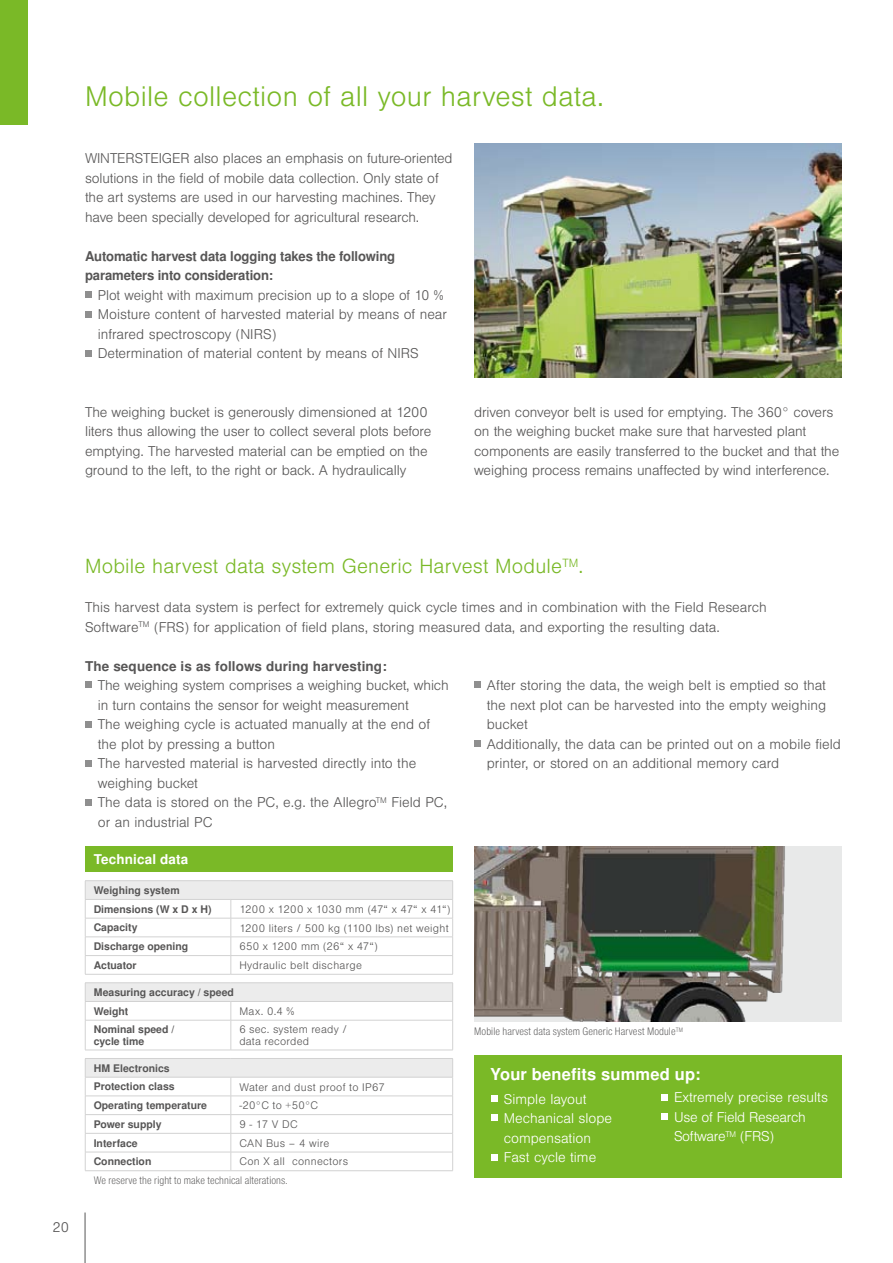
<style>
.page{position:relative;width:893px;height:1263px;background:#fff}
.page>*{position:absolute;margin:0;border:0;box-sizing:border-box;transform-origin:0 0}
.t1{font:300 27px "Nimbus San LOT";letter-spacing:.01em;color:#7ab927}
.t2{font:300 19.5px "Nimbus San LOT";letter-spacing:.01em;color:#7ab927}
.t3{font:700 16.5px "Nimbus San LOT";letter-spacing:.01em;color:#fff}
.t4{font:300 13.5px/19.5px "Nimbus San LOT";letter-spacing:-.01em;color:#575656}
.t5{font:700 13.5px/19.5px "Nimbus San LOT";letter-spacing:-.01em;color:#575656}
.t6{font:300 13.5px/19.5px "Nimbus San LOT";letter-spacing:-.02em;color:#fff}
.t7{font:300 13.5px/19.5px "Nimbus San LOT";color:#fff}
.t8{font:700 13.5px "Nimbus San LOT";letter-spacing:.01em;color:#575656}
.t9{font:700 13.5px "Nimbus San LOT";letter-spacing:.01em;color:#fff}
.t10{font:300 10.5px/12px "Nimbus San LOT";letter-spacing:.025em;color:#575656}
.t11{font:700 10.5px/18.8px "Nimbus San LOT";color:#575656}
.t12{font:10.5px "Nimbus San LOT Lig Con";letter-spacing:.01em;color:#575656}
</style>
<div class="page">
<hr style="left:85px;top:1212px;width:1px;height:51px;background:#575656">
<img style="left:474px;top:144px;width:368px;height:234px">
<div style="left:474px;top:846px;width:368px;height:176px;background:#e8e9e9"></div>
<img style="left:474px;top:846px;width:311px;height:176px">
<div style="left:0;top:0;width:27px;height:124px;background:#7ab927"></div>
<svg style="left:85px;top:682px;width:6px;height:6px"></svg>
<svg style="left:85px;top:721px;width:6px;height:6px"></svg>
<svg style="left:85px;top:760px;width:6px;height:6px"></svg>
<svg style="left:85px;top:799px;width:6px;height:6px"></svg>
<div style="left:85px;top:291px;width:6px;height:7px;background:#8f8f8f"></div>
<svg style="left:85px;top:311px;width:6px;height:6px"></svg>
<svg style="left:85px;top:350px;width:6px;height:6px"></svg>
<div style="left:85px;top:847px;width:368px;height:25px;background:#7ab927"></div>
<svg style="left:86px;top:881px;width:366px;height:196px"></svg>
<hr style="left:85px;top:918px;width:146px;height:1px;background:#d2d2d2">
<hr style="left:231px;top:918px;width:222px;height:1px;background:#d2d2d2">
<hr style="left:85px;top:936px;width:146px;height:1px;background:#d2d2d2">
<hr style="left:231px;top:936px;width:222px;height:1px;background:#d2d2d2">
<hr style="left:85px;top:955px;width:146px;height:1px;background:#d2d2d2">
<hr style="left:231px;top:955px;width:222px;height:1px;background:#d2d2d2">
<svg style="left:231px;top:900px;width:1px;height:74px"></svg>
<hr style="left:85px;top:974px;width:146px;height:1px;background:#d2d2d2">
<hr style="left:231px;top:974px;width:222px;height:1px;background:#d2d2d2">
<svg style="left:231px;top:1002px;width:1px;height:18px"></svg>
<hr style="left:85px;top:1020px;width:146px;height:1px;background:#d2d2d2">
<hr style="left:85px;top:1020px;width:1px;height:30px;background:#d2d2d2">
<hr style="left:231px;top:1020px;width:222px;height:1px;background:#d2d2d2">
<hr style="left:231px;top:1020px;width:1px;height:30px;background:#d2d2d2">
<hr style="left:452px;top:1020px;width:1px;height:30px;background:#d2d2d2">
<hr style="left:85px;top:1050px;width:146px;height:1px;background:#d2d2d2">
<hr style="left:231px;top:1050px;width:222px;height:1px;background:#d2d2d2">
<hr style="left:85px;top:1096px;width:146px;height:1px;background:#d2d2d2">
<hr style="left:231px;top:1096px;width:222px;height:1px;background:#d2d2d2">
<hr style="left:85px;top:1114px;width:146px;height:1px;background:#d2d2d2">
<hr style="left:231px;top:1114px;width:222px;height:1px;background:#d2d2d2">
<hr style="left:85px;top:1133px;width:146px;height:1px;background:#d2d2d2">
<hr style="left:231px;top:1133px;width:222px;height:1px;background:#d2d2d2">
<hr style="left:85px;top:1152px;width:146px;height:1px;background:#d2d2d2">
<hr style="left:231px;top:1152px;width:222px;height:1px;background:#d2d2d2">
<svg style="left:231px;top:1078px;width:1px;height:92px"></svg>
<hr style="left:85px;top:1170px;width:146px;height:1px;background:#d2d2d2">
<hr style="left:231px;top:1170px;width:222px;height:1px;background:#d2d2d2">
<hr style="left:85px;top:880px;width:146px;height:1px;background:#d2d2d2">
<hr style="left:231px;top:880px;width:222px;height:1px;background:#d2d2d2">
<hr style="left:85px;top:899px;width:146px;height:1px;background:#d2d2d2">
<hr style="left:231px;top:899px;width:222px;height:1px;background:#d2d2d2">
<hr style="left:85px;top:982px;width:146px;height:1px;background:#d2d2d2">
<hr style="left:231px;top:982px;width:222px;height:1px;background:#d2d2d2">
<hr style="left:85px;top:1001px;width:146px;height:1px;background:#d2d2d2">
<hr style="left:231px;top:1001px;width:222px;height:1px;background:#d2d2d2">
<hr style="left:85px;top:1058px;width:146px;height:1px;background:#d2d2d2">
<hr style="left:231px;top:1058px;width:222px;height:1px;background:#d2d2d2">
<hr style="left:85px;top:1077px;width:146px;height:1px;background:#d2d2d2">
<hr style="left:231px;top:1077px;width:222px;height:1px;background:#d2d2d2">
<svg style="left:85px;top:881px;width:1px;height:93px"></svg>
<svg style="left:452px;top:881px;width:1px;height:93px"></svg>
<svg style="left:85px;top:983px;width:1px;height:37px"></svg>
<svg style="left:452px;top:983px;width:1px;height:37px"></svg>
<svg style="left:85px;top:1059px;width:1px;height:111px"></svg>
<svg style="left:452px;top:1059px;width:1px;height:111px"></svg>
<svg style="left:474px;top:682px;width:6px;height:6px"></svg>
<div style="left:474px;top:740px;width:6px;height:7px;background:#8f8f8f"></div>
<div style="left:474px;top:1055px;width:368px;height:122px;background:#7ab927"></div>
<div style="left:491px;top:1095px;width:6px;height:7px;background:#fff"></div>
<svg style="left:491px;top:1115px;width:6px;height:6px"></svg>
<svg style="left:491px;top:1154px;width:6px;height:6px"></svg>
<div style="left:661px;top:1094px;width:7px;height:6px;background:#fff"></div>
<div style="left:661px;top:1113px;width:7px;height:7px;background:#fff"></div>
<h1 class="t1" style="left:85px;top:81px;width:520px">Mobile collection of all your harvest data.</h1>
<p class="t4" style="left:85px;top:149px;width:369px">WINTERSTEIGER also places an emphasis on future-oriented solutions in the field of mobile data collection. Only state of the art systems are used in our harvesting machines. They have been specially developed for agricultural research.</p>
<p class="t5" style="left:85px;top:247px;width:312px">Automatic harvest data logging takes the following parameters into consideration:</p>
<p class="t4" style="left:98px;top:286px;width:351px">Plot weight with maximum precision up to a slope of 10 % Moisture content of harvested material by means of near infrared spectroscopy (NIRS)<br>Determination of material content by means of NIRS</p>
<p class="t4" style="left:85px;top:403px;width:348px">The weighing bucket is generously dimensioned at 1200 liters thus allowing the user to collect several plots before emptying. The harvested material can be emptied on the ground to the left, to the right or back. A hydraulically</p>
<p class="t4" style="left:474px;top:403px;width:367px">driven conveyor belt is used for emptying. The 360° covers on the weighing bucket make sure that harvested plant components are easily transferred to the bucket and that the weighing process remains unaffected by wind interference.</p>
<p class="t4" style="left:53px;top:1218px;width:18px">20</p>
<h2 class="t2" style="left:85px;top:555px;width:500px">Mobile harvest data system Generic Harvest Module<sup>TM</sup>.</h2>
<p class="t4" style="left:85px;top:598px;width:683px">This harvest data system is perfect for extremely quick cycle times and in combination with the Field Research<br>Software<sup>TM</sup> (FRS) for application of field plans, storing measured data, and exporting the resulting data.</p>
<p class="t8" style="left:85px;top:658px;width:303px">The sequence is as follows during harvesting:</p>
<p class="t4" style="left:98px;top:676px;width:352px">The weighing system comprises a weighing bucket, which in turn contains the sensor for weight measurement<br>The weighing cycle is actuated manually at the end of the plot by pressing a button<br>The harvested material is harvested directly into the weighing bucket<br>The data is stored on the PC, e.g. the Allegro<sup>TM</sup> Field PC, or an industrial PC</p>
<p class="t9" style="left:94px;top:852px;width:96px">Technical data</p>
<p class="t11" style="left:94px;top:881px;width:119px">Weighing system<br>Dimensions (W x D x H)</p>
<p class="t10" style="left:239px;top:903px;width:213px">1200 x 1200 x 1030 mm (47“ x 47“ x 41“)</p>
<p class="t11" style="left:94px;top:919px;width:45px">Capacity</p>
<p class="t10" style="left:239px;top:922px;width:211px">1200 liters / 500 kg (1100 lbs) net weight</p>
<p class="t11" style="left:94px;top:937px;width:96px">Discharge opening</p>
<p class="t10" style="left:239px;top:941px;width:140px">650 x 1200 mm (26“ x 47“)</p>
<p class="t11" style="left:94px;top:956px;width:44px">Actuator</p>
<p class="t10" style="left:239px;top:959px;width:124px">Hydraulic belt discharge</p>
<p class="t11" style="left:94px;top:983px;width:142px">Measuring accuracy / speed<br>Weight</p>
<p class="t10" style="left:239px;top:1005px;width:57px">Max. 0.4 %</p>
<p class="t11" style="left:94px;top:1024px;width:82px;line-height:12px">Nominal speed / cycle time</p>
<p class="t10" style="left:239px;top:1024px;width:109px">6 sec. system ready / data recorded</p>
<p class="t11" style="left:94px;top:1059px;width:82px">HM Electronics<br>Protection class</p>
<p class="t10" style="left:239px;top:1081px;width:147px">Water and dust proof to IP67</p>
<p class="t11" style="left:94px;top:1096px;width:115px">Operating temperature</p>
<p class="t10" style="left:239px;top:1100px;width:80px">-20°C to +50°C</p>
<p class="t11" style="left:94px;top:1115px;width:69px">Power supply</p>
<p class="t10" style="left:239px;top:1118px;width:60px">9 - 17 V DC</p>
<p class="t11" style="left:94px;top:1134px;width:45px">Interface</p>
<p class="t10" style="left:239px;top:1137px;width:92px">CAN Bus – 4 wire</p>
<p class="t11" style="left:94px;top:1153px;width:59px">Connection</p>
<p class="t10" style="left:239px;top:1156px;width:110px">Con X all connectors</p>
<p class="t12" style="left:94px;top:1174px;width:195px">We reserve the right to make technical alterations.</p>
<p class="t4" style="left:487px;top:676px;width:356px">After storing the data, the weigh belt is emptied so that the next plot can be harvested into the empty weighing bucket<br>Additionally, the data can be printed out on a mobile field printer, or stored on an additional memory card</p>
<p class="t12" style="left:474px;top:1025px;width:210px">Mobile harvest data system Generic Harvest Module<sup>TM</sup></p>
<p class="t3" style="left:490px;top:1065px;width:212px">Your benefits summed up:</p>
<p class="t7" style="left:504px;top:1089px;width:110px">Simple layout<br>Mechanical slope compensation<br>Fast cycle time</p>
<p class="t6" style="left:674px;top:1088px;width:155px">Extremely precise results<br>Use of Field Research<br>Software<sup>TM</sup> (FRS)</p>
</div>
